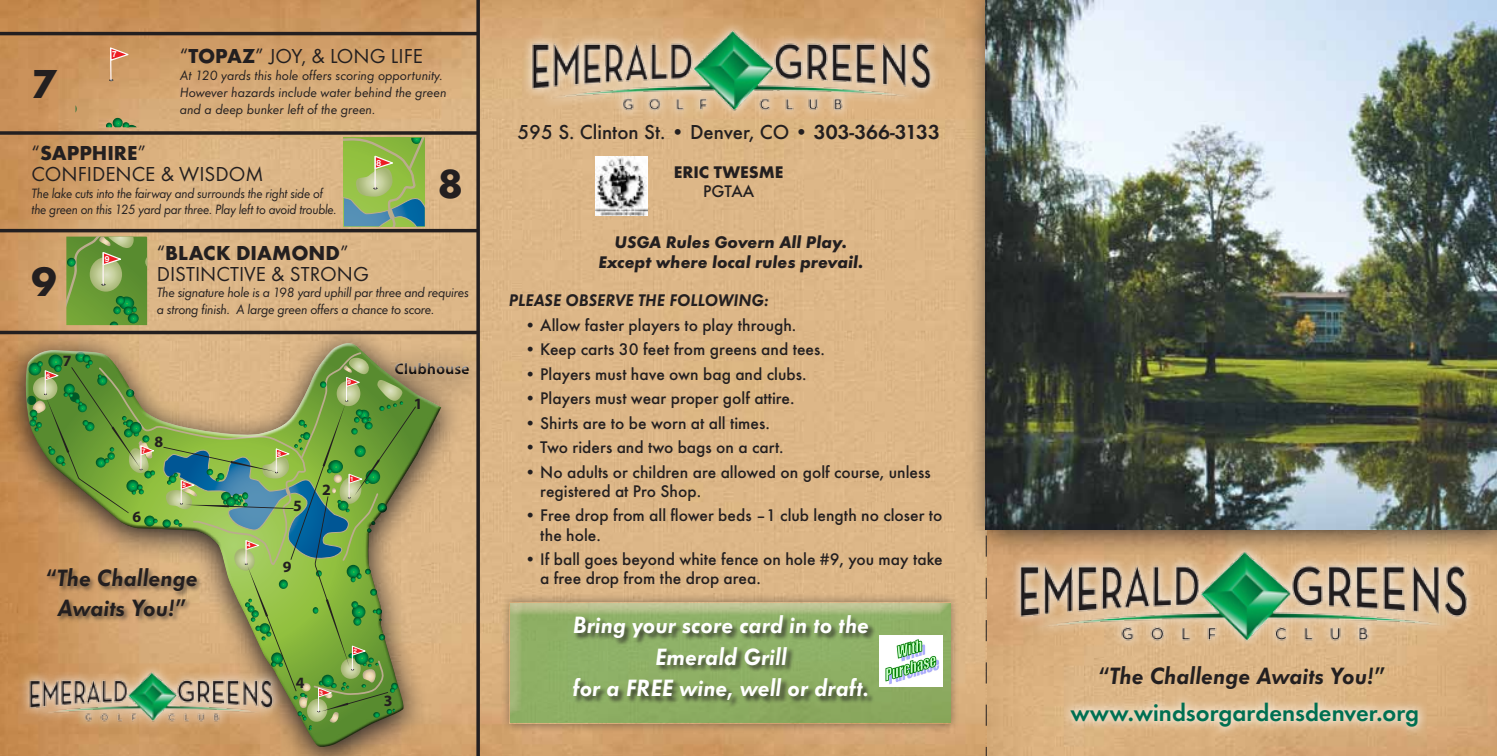
<style>
.page{position:relative;width:1497px;height:756px;background:#fff}
.page>*{position:absolute;margin:0;border:0;box-sizing:border-box;transform-origin:0 0}
.t1{font:700 42px "Futura T";color:#231f20}
.t2{font:italic 600 24.5px/31.5px "Futura T";color:#fff;text-align:center}
.t3{font:italic 600 24.5px/29.4px "Futura T";color:#231f20;text-align:center}
.t4{font:600 24.5px "Futura T";color:#006f51}
.t5{font:21px "Futura T";color:#231f20}
.t6{font:500 21px "Futura T";color:#231f20}
.t7{font:700 21px "Futura T";color:#231f20}
.t8{font:500 17.5px/19.2px "Futura T";color:#231f20}
.t9{font:italic 700 17.5px/19.2px "Futura T";color:#231f20;text-align:center}
.t10{font:italic 600 17.5px "Futura T";color:#231f20}
.t11{font:700 17.5px/19.2px "Futura T";color:#231f20;text-align:center}
.t12{font:700 15.75px "Myriad Pro";color:#231f20}
.t13{font:italic 14px/16.8px "Futura T";color:#231f20}
.t14{font:italic 14px/16.8px "Futura T";letter-spacing:-.02em;color:#231f20;scale:.95 1}
.t15{font:italic 14px "Futura T";letter-spacing:-.02em;color:#231f20}
.t16{font:700 8.4px "Helvetica Neue";color:#fff}
.t17{font:700 6.12px "Helvetica Neue";color:#fff}
.s1{font-weight:700}
.s2{font-weight:400}
.s3{font-weight:600}
.s4{font-weight:500}
</style>
<div class="page">
<img style="left:986px;top:555px;width:510px;height:201px">
<img style="left:0;top:0;width:985px;height:756px">
<div style="left:500px;top:593px;width:459px;height:140px;background:#231f20;opacity:.5"></div>
<img style="left:1013px;top:555px;width:458px;height:92px">
<div style="left:1058px;top:690px;width:368px;height:46px;background:#fff;opacity:.75"></div>
<svg style="left:0;top:322px;width:491px;height:434px;background:#cc9e6a"></svg>
<div style="left:23px;top:343px;width:449px;height:374px;background:#fff;opacity:.75"></div>
<div style="left:30px;top:359px;width:443px;height:392px;background:#231f20;opacity:.75"></div>
<div style="left:520px;top:18px;width:418px;height:100px;background:#fff;opacity:.75"></div>
<img style="left:527px;top:23px;width:408px;height:94px">
<svg style="left:963px;top:0;width:533px;height:555px;background:#bf9b71"></svg>
<img style="left:986px;top:0;width:510px;height:530px">
<svg style="left:985px;top:0;width:1px;height:756px"></svg>
<img style="left:596px;top:156px;width:51px;height:60px">
<svg style="left:476px;top:0;width:4px;height:756px;background:#39302b"></svg>
<hr style="left:0;top:32px;width:478px;height:3px;background:#231f20">
<svg style="left:0;top:131px;width:478px;height:4px;background:#39302a"></svg>
<hr style="left:0;top:229px;width:478px;height:3px;background:#231f20">
<hr style="left:0;top:331px;width:478px;height:3px;background:#231f20">
<svg style="left:344px;top:138px;width:81px;height:88px;background:#87af63"></svg>
<hr style="left:374px;top:156px;width:2px;height:32px;background:#fff">
<svg style="left:66px;top:237px;width:81px;height:88px;background:#6e9b44"></svg>
<hr style="left:103px;top:253px;width:1px;height:31px;background:#fff">
<div style="left:18px;top:660px;width:264px;height:68px;background:#fff;opacity:.75"></div>
<img style="left:27px;top:667px;width:248px;height:57px">
<div style="left:45px;top:567px;width:158px;height:55px;background:#231f20;opacity:.55"></div>
<div style="left:510px;top:603px;width:440px;height:120px;background:#8aa95f"></div>
<div style="left:507px;top:600px;width:446px;height:119px;background:#fff;opacity:.75"></div>
<div style="left:573px;top:615px;width:303px;height:93px;background:#231f20;opacity:.75"></div>
<img style="left:879px;top:635px;width:63px;height:51px">
<svg style="left:310px;top:281px;width:7px;height:7px"></svg>
<svg style="left:229px;top:206px;width:7px;height:7px"></svg>
<svg style="left:210px;top:189px;width:7px;height:6px"></svg>
<svg style="left:76px;top:39px;width:80px;height:88px;background:#cc9c68"></svg>
<p class="t1" style="left:32px;top:59px;width:27px">7</p>
<p class="t5" style="left:180px;top:44px;width:244px">“<span class="s1">TOPAZ</span>” JOY, &amp; LONG LIFE</p>
<p class="t15" style="left:313px;top:67px;width:5px">f</p>
<p class="t13" style="left:180px;top:67px;width:268px">At 120 yards this hole of ers scoring opportunity.<br>However hazards include water behind the green and a deep bunker left of the green.</p>
<p class="t7" style="left:32px;top:140px;width:116px"><span class="s2">“</span>SAPPHIRE<span class="s2">”</span></p>
<p class="t14" style="left:52px;top:184px;width:4px">l</p>
<p class="t14" style="left:96px;top:184px;width:4px">i</p>
<p class="t14" style="left:135px;top:184px;width:14px">fai</p>
<p class="t14" style="left:269px;top:184px;width:4px">i</p>
<p class="t14" style="left:295px;top:184px;width:4px">i</p>
<p class="t5" style="left:31px;top:162px;width:233px">CONFIDENCE &amp; WISDOM</p>
<p class="t14" style="left:31px;top:201px;width:323px">the green on th s 125 yard par three. P ay t to avo d troub e.</p>
<p class="t14" style="left:105px;top:184px;width:231px;text-indent:-73px">The ake cuts nto the rway and surrounds the r ght s de of i</p>
<p class="t14" style="left:221px;top:201px;width:32px">l lef</p>
<p class="t14" style="left:287px;top:201px;width:4px">i</p>
<p class="t14" style="left:325px;top:201px;width:4px">l</p>
<p class="t16" style="left:376px;top:157px;width:6px">8</p>
<p class="t1" style="left:438px;top:159px;width:27px">8</p>
<p class="t1" style="left:32px;top:257px;width:27px">9</p>
<p class="t17" style="left:46px;top:372px;width:5px">6</p>
<p class="t12" style="left:63px;top:350px;width:10px">7</p>
<p class="t16" style="left:105px;top:254px;width:6px">9</p>
<p class="t7" style="left:157px;top:240px;width:193px"><span class="s2">“</span>BLACK DIAMOND<span class="s2">”</span></p>
<p class="t15" style="left:182px;top:285px;width:4px">i</p>
<p class="t15" style="left:240px;top:285px;width:16px">le i</p>
<p class="t15" style="left:343px;top:285px;width:10px">ill</p>
<p class="t15" style="left:451px;top:285px;width:4px">i</p>
<p class="t15" style="left:213px;top:301px;width:4px">i</p>
<p class="t5" style="left:157px;top:261px;width:214px">DISTINCTIVE &amp; STRONG</p>
<p class="t15" style="left:157px;top:285px;width:313px">The s gnature ho s a 198 yard uph par three and requ res</p>
<p class="t15" style="left:157px;top:301px;width:279px">a strong fin sh. A large green o ers a chance to score.</p>
<p class="t15" style="left:317px;top:301px;width:8px">ff</p>
<p class="t17" style="left:142px;top:447px;width:5px">7</p>
<p class="t12" style="left:154px;top:431px;width:10px">8</p>
<p class="t12" style="left:132px;top:507px;width:10px">6</p>
<p class="t17" style="left:182px;top:481px;width:5px">5</p>
<p class="t17" style="left:247px;top:541px;width:5px">4</p>
<p class="t17" style="left:347px;top:378px;width:5px">9</p>
<p class="t17" style="left:277px;top:450px;width:5px">8</p>
<p class="t12" style="left:293px;top:496px;width:10px">5</p>
<p class="t12" style="left:322px;top:480px;width:10px">2</p>
<p class="t17" style="left:350px;top:475px;width:5px">1</p>
<p class="t12" style="left:394px;top:358px;width:77px">Clubhouse</p>
<p class="t12" style="left:414px;top:393px;width:10px">1</p>
<p class="t3" style="left:45px;top:563px;width:154px">“the Challenge awaits You!”</p>
<p class="t12" style="left:283px;top:557px;width:10px">9</p>
<p class="t12" style="left:296px;top:673px;width:10px">4</p>
<p class="t17" style="left:319px;top:689px;width:5px">3</p>
<p class="t17" style="left:353px;top:647px;width:5px">2</p>
<p class="t12" style="left:384px;top:690px;width:10px">3</p>
<p class="t6" style="left:517px;top:120px;width:424px">595 S. Clinton St. • Denver, CO • <span class="s3">303-366-3133</span></p>
<p class="t11" style="left:674px;top:162px;width:111px">ERIC TWESME<br><span class="s4">PGTAA</span></p>
<p class="t9" style="left:598px;top:233px;width:267px">USGA Rules Govern All Play.<br>Except where local rules prevail.</p>
<p class="t10" style="left:509px;top:290px;width:261px">Please observe the following:</p>
<p class="t8" style="left:524px;top:315px;width:273px">• Allow faster players to play through.</p>
<p class="t8" style="left:524px;top:339px;width:302px">• Keep carts 30 feet from greens and tees.</p>
<p class="t8" style="left:524px;top:364px;width:283px">• Players must have own bag and clubs.</p>
<p class="t8" style="left:524px;top:388px;width:271px">• Players must wear proper golf attire.</p>
<p class="t8" style="left:524px;top:413px;width:247px">• Shirts are to be worn at all times.</p>
<p class="t8" style="left:524px;top:437px;width:261px">• Two riders and two bags on a cart.</p>
<p class="t8" style="left:540px;top:462px;width:392px;text-indent:-16px">• No adults or children are allowed on golf course, unless registered at Pro Shop.</p>
<p class="t8" style="left:540px;top:506px;width:404px;text-indent:-16px">• Free drop from all flower beds –1 club length no closer to the hole.</p>
<p class="t8" style="left:540px;top:549px;width:404px;text-indent:-16px">• If ball goes beyond white fence on hole #9, you may take a free drop from the drop area.</p>
<p class="t2" style="left:572px;top:609px;width:298px">bring your score card in to the emerald grill<br>for a free wine, well or draft.</p>
<p class="t3" style="left:1098px;top:661px;width:288px">“the Challenge awaits You!”</p>
<p class="t4" style="left:1070px;top:699px;width:350px">www.windsorgardensdenver.org</p>
</div>
